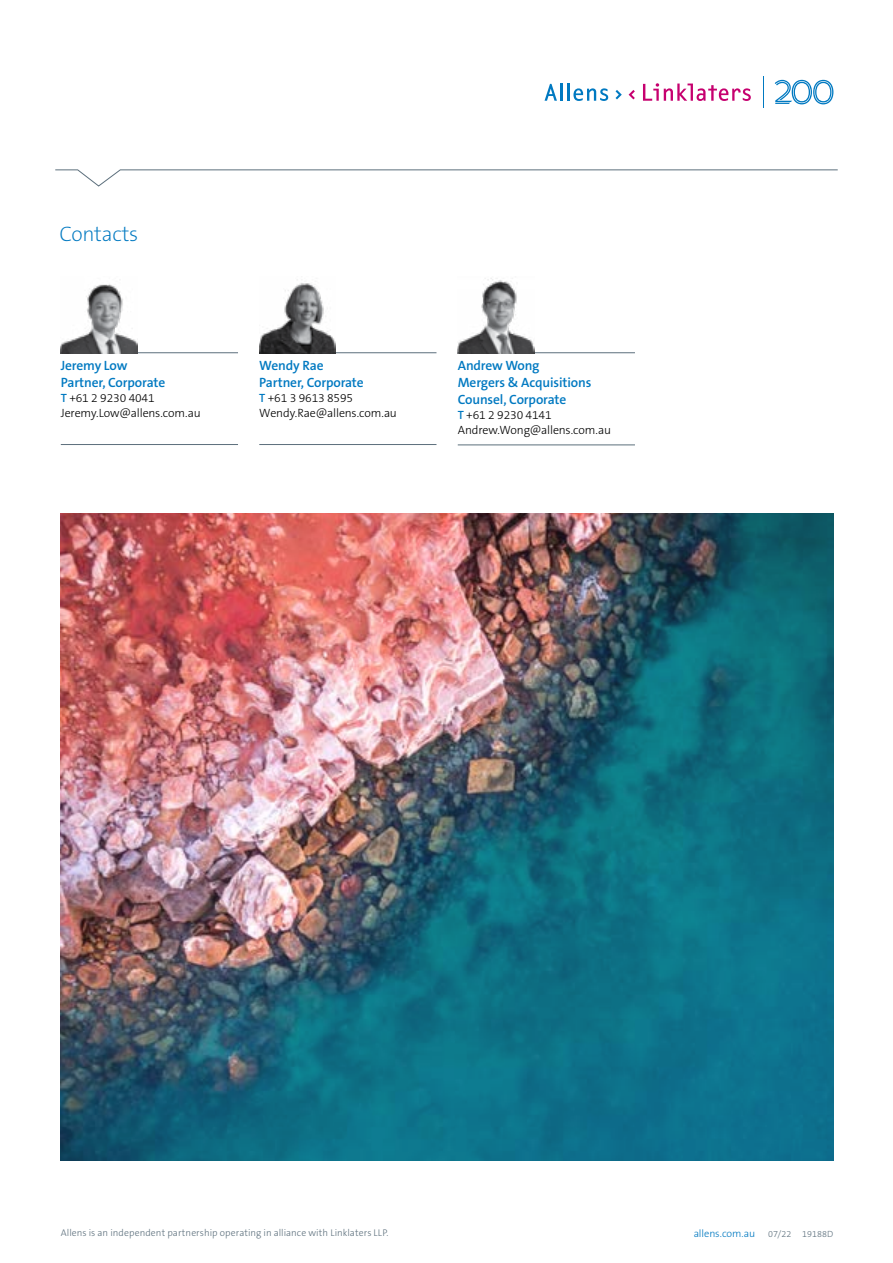
<style>
.page{position:relative;width:893px;height:1263px;background:#fff}
.page>*{position:absolute;margin:0;border:0;box-sizing:border-box;transform-origin:0 0}
.t1{font:200 21px "The Sans B W2";letter-spacing:-.01em;color:#0079c1}
.t2{font:600 13.5px/16.8px "The Sans B W6";letter-spacing:-.01em;color:#0079c1}
.t3{font:300 12px/15px "The Sans B W3";letter-spacing:-.01em;color:#000}
.t4{font:300 10.5px "The Sans B W3";letter-spacing:-.01em;color:#0079c1}
.t5{font:300 9.75px "The Sans B W3";letter-spacing:.005em;color:#5c6f7c}
.s1{font-family:"The Sans B W6";font-weight:600;color:#0079c1}
.s2{font-size:9px;color:#5c6f7c}
</style>
<div class="page">
<svg style="left:643px;top:83px;width:108px;height:18px"></svg>
<svg style="left:573px;top:88px;width:35px;height:13px"></svg>
<svg style="left:545px;top:84px;width:12px;height:17px"></svg>
<hr style="left:560px;top:84px;width:3px;height:17px;background:#0079c1">
<hr style="left:567px;top:84px;width:3px;height:17px;background:#0079c1">
<svg style="left:629px;top:90px;width:6px;height:9px"></svg>
<svg style="left:615px;top:90px;width:7px;height:9px"></svg>
<hr style="left:763px;top:77px;width:1px;height:31px;background:#0079c1">
<svg style="left:775px;top:80px;width:58px;height:24px"></svg>
<svg style="left:55px;top:169px;width:783px;height:18px"></svg>
<hr style="left:61px;top:352px;width:177px;height:1px;background:#5c6f7c">
<hr style="left:61px;top:444px;width:177px;height:1px;background:#5c6f7c">
<img style="left:61px;top:284px;width:76px;height:69px">
<hr style="left:259px;top:352px;width:177px;height:1px;background:#5c6f7c">
<hr style="left:259px;top:444px;width:177px;height:1px;background:#5c6f7c">
<img style="left:259px;top:279px;width:77px;height:74px">
<hr style="left:458px;top:352px;width:177px;height:1px;background:#5c6f7c">
<hr style="left:458px;top:444px;width:177px;height:1px;background:#5c6f7c">
<img style="left:458px;top:278px;width:76px;height:75px">
<img style="left:61px;top:513px;width:772px;height:648px">
<h1 class="t1" style="left:60px;top:220px;width:80px">Contacts</h1>
<p class="t2" style="left:61px;top:357px;width:106px">Jeremy Low<br>Partner, Corporate</p>
<p class="t3" style="left:61px;top:390px;width:141px"><span class="s1">T</span> +61 2 9230 4041<br>Jeremy.Low@allens.com.au</p>
<p class="t2" style="left:259px;top:357px;width:106px">Wendy Rae<br>Partner, Corporate</p>
<p class="t3" style="left:259px;top:390px;width:139px"><span class="s1">T</span> +61 3 9613 8595<br>Wendy.Rae@allens.com.au</p>
<p class="t2" style="left:458px;top:357px;width:135px">Andrew Wong<br>Mergers &amp; Acquisitions<br>Counsel, Corporate</p>
<p class="t3" style="left:458px;top:407px;width:155px"><span class="s1">T</span> +61 2 9230 4141<br>Andrew.Wong@allens.com.au</p>
<p class="t5" style="left:61px;top:1226px;width:329px">Allens is an independent partnership operating in alliance with Linklaters LLP.</p>
<p class="t4" style="left:694px;top:1226px;width:141px">allens.com.au <span class="s2">07/22 19188D</span></p>
</div>
